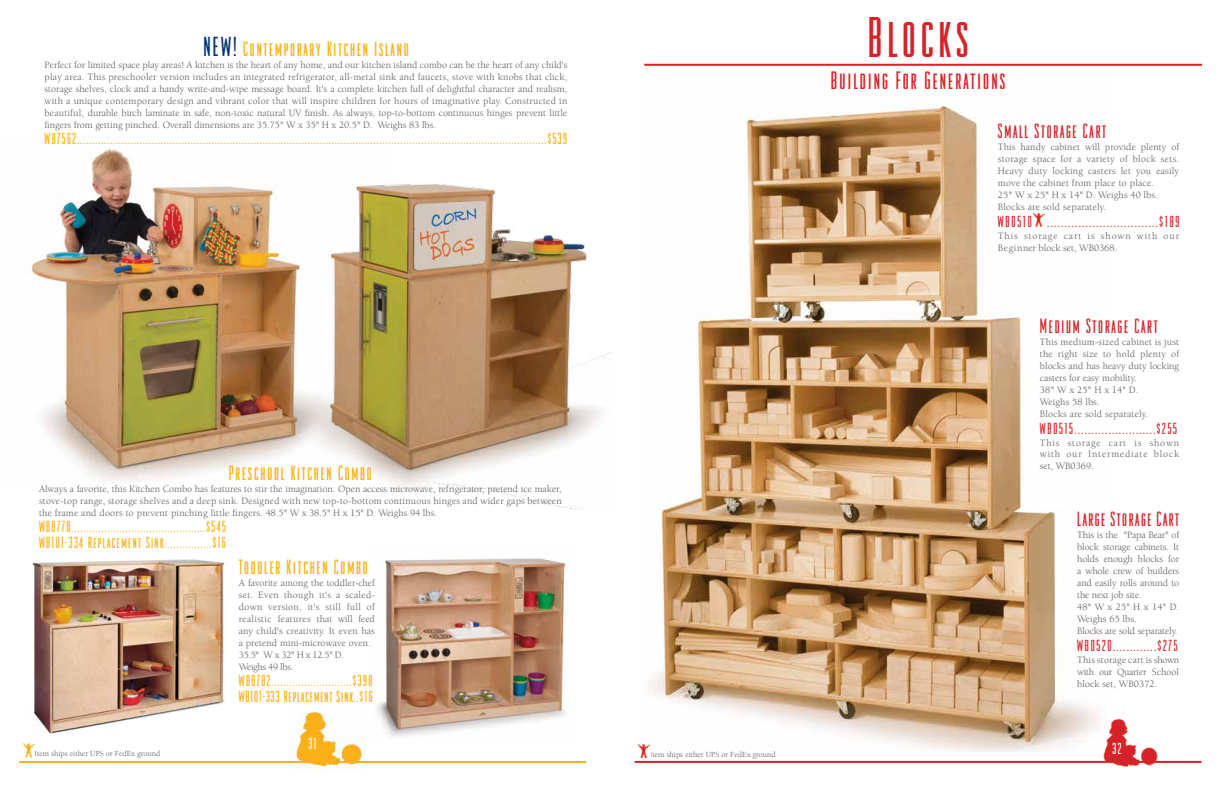
<style>
.page{position:relative;width:1224px;height:792px;background:#fff}
.page>*{position:absolute;margin:0;border:0;box-sizing:border-box;transform-origin:0 0}
.t1{font:condensed 50px "Odeon";letter-spacing:.1em;color:#d72229}
.t2{font:condensed 22px "Odeon";letter-spacing:.1em;color:#d72229}
.t3{font:condensed 18px "Odeon";letter-spacing:.1em;color:#fcb116}
.t4{font:condensed 18px "Odeon";letter-spacing:.1em;color:#d72229}
.t5{font:condensed 14px/16px "Odeon";letter-spacing:.1em;color:#fcb116}
.t6{font:condensed 14px "Odeon";letter-spacing:.13em;color:#d72229}
.t7{font:condensed 14px/16px "Odeon";letter-spacing:.07em;color:#fcb116}
.t8{font:condensed 14px "Odeon";color:#fff}
.t9{font:9.9px/12px "Berkeley";letter-spacing:.01em;color:#58595b}
.t10{font:9.9px/12px "Berkeley";letter-spacing:-.01em;color:#58595b}
.t11{font:9.9px/12px "Berkeley";letter-spacing:.09em;color:#58595b}
.t12{font:9.9px/11px "Berkeley";letter-spacing:.08em;color:#58595b}
.t13{font:8px "Berkeley";color:#58595b}
.s1{font-size:24px;color:#003375}
.s2{font-family:"Berkeley Oldstyle IT Cby BT"}
</style>
<div class="page">
<img style="left:26px;top:148px;width:270px;height:334px">
<img style="left:287px;top:711px;width:79px;height:60px">
<img style="left:377px;top:558px;width:189px;height:179px">
<hr style="left:19px;top:761px;width:567px;height:2px;background:#fcb116">
<img style="left:32px;top:559px;width:193px;height:175px">
<img style="left:22px;top:743px;width:12px;height:15px">
<img style="left:644px;top:63px;width:465px;height:688px">
<img style="left:1033px;top:212px;width:13px;height:15px">
<hr style="left:644px;top:64px;width:558px;height:2px;background:#d72229">
<img style="left:1095px;top:719px;width:66px;height:48px">
<img style="left:638px;top:743px;width:13px;height:15px">
<hr style="left:635px;top:761px;width:567px;height:2px;background:#d72229">
<img style="left:296px;top:184px;width:316px;height:326px">
<h3 class="t3" style="left:203px;top:39px;width:207px"><span class="s1">NEW!</span> Contemporary Kitchen Island</h3>
<p class="t9" style="left:45px;top:59px;width:524px;text-align:justify">Perfect for limited space play areas! A kitchen is the heart of any home, and our kitchen island combo can be the heart of any child's play area. This preschooler version includes an integrated refrigerator, all-metal sink and faucets, stove with knobs that click, storage shelves, clock and a handy write-and-wipe message board. It's a complete kitchen full of delightful character and realism, with a unique contemporary design and vibrant color that will inspire children for hours of imaginative play. Constructed in beautiful, durable birch laminate in safe, non-toxic natural UV finish. As always, top-to-bottom continuous hinges prevent little fingers from getting pinched. Overall dimensions are 35.75" W x 35" H x 20.5" D. Weighs 83 lbs.</p>
<h3 class="t5" style="left:45px;top:131px;width:524px">WB7562.............................................................................................................................................................$539</h3>
<h3 class="t3" style="left:229px;top:463px;width:144px">Preschool Kitchen Combo</h3>
<p class="t9" style="left:39px;top:483px;width:524px;text-align:justify">Always a favorite, this Kitchen Combo has features to stir the imagination. Open access microwave, refrigerator, pretend ice maker, stove-top range, storage shelves and a deep sink. Designed with new top-to-bottom continuous hinges and wider gaps between the frame and doors to prevent pinching little fingers. 48<span class="s2">.5</span>" W x 38<span class="s2">.5</span>" H x 15" D. Weighs 94 lbs.</p>
<h3 class="t5" style="left:39px;top:519px;width:188px">WB0770.............................................$545<br>WB101-334 Replacement Sink................$16</h3>
<p class="t13" style="left:34px;top:750px;width:127px">Item ships either UPS or FedEx ground</p>
<h3 class="t3" style="left:239px;top:557px;width:130px">Toddler Kitchen Combo</h3>
<p class="t9" style="left:239px;top:577px;width:138px">A favorite among the toddler-chef set. Even though it's a scaled&shy;down version, it's still full of realistic features that will feed any child's creativity. It even has a pretend mini-microwave oven.<br>35<span class="s2">.5</span>" W x 32" H x 12<span class="s2">.5</span>" D.<br>Weighs 49 lbs.</p>
<h3 class="t7" style="left:239px;top:673px;width:135px">WB0782...........................$398<br>WB101-333 Replacement Sink..$16</h3>
<h3 class="t8" style="left:309px;top:736px;width:9px">31</h3>
<p class="t13" style="left:650px;top:750px;width:127px">Item ships either UPS or FedEx ground</p>
<h1 class="t1" style="left:868px;top:10px;width:102px">Blocks</h1>
<h2 class="t2" style="left:831px;top:68px;width:176px">Building For Generations</h2>
<h3 class="t4" style="left:998px;top:121px;width:110px">Small Storage Cart</h3>
<p class="t9" style="left:998px;top:141px;width:183px">This handy cabinet will provide plenty of storage space for a variety of block sets.<br>Heavy duty locking casters let you easily move the cabinet from place to place.<br>25" W x 25" H x 14" D. Weighs 40 lbs.<br>Blocks are sold separately.</p>
<h3 class="t6" style="left:998px;top:214px;width:183px">WB0510....................................$189</h3>
<p class="t11" style="left:998px;top:230px;width:183px">This storage cart is shown with our<br>Beginner block set, WB0368.</p>
<h3 class="t4" style="left:1040px;top:316px;width:119px">Medium Storage Cart</h3>
<p class="t9" style="left:1040px;top:336px;width:141px">This medium-sized cabinet is just the right size to hold plenty of blocks and has heavy duty locking casters for easy mobility.<br>38" W x 25" H x 14" D.<br>Weighs 58 lbs.<br>Blocks are sold separately.</p>
<h3 class="t6" style="left:1040px;top:421px;width:139px">WB0515........................$255</h3>
<p class="t12" style="left:1040px;top:438px;width:141px">This storage cart is shown with our Intermediate block</p>
<p class="t9" style="left:1040px;top:460px;width:55px">set, WB0369.</p>
<h3 class="t4" style="left:1077px;top:509px;width:104px">Large Storage Cart</h3>
<p class="t10" style="left:1077px;top:529px;width:104px">This is the "Papa Bear" of block storage cabinets. It holds enough blocks for a whole crew of builders and easily rolls around to the next job site.<br>48" W x 25" H x 14" D.<br>Weighs 65 lbs.<br>Blocks are sold separately.</p>
<h3 class="t6" style="left:1077px;top:638px;width:102px">WB0520.............$275</h3>
<p class="t9" style="left:1077px;top:654px;width:104px;text-align:justify">This storage cart is shown with our Quarter School block set, WB0372.</p>
<h3 class="t8" style="left:1113px;top:740px;width:10px">32</h3>
</div>
